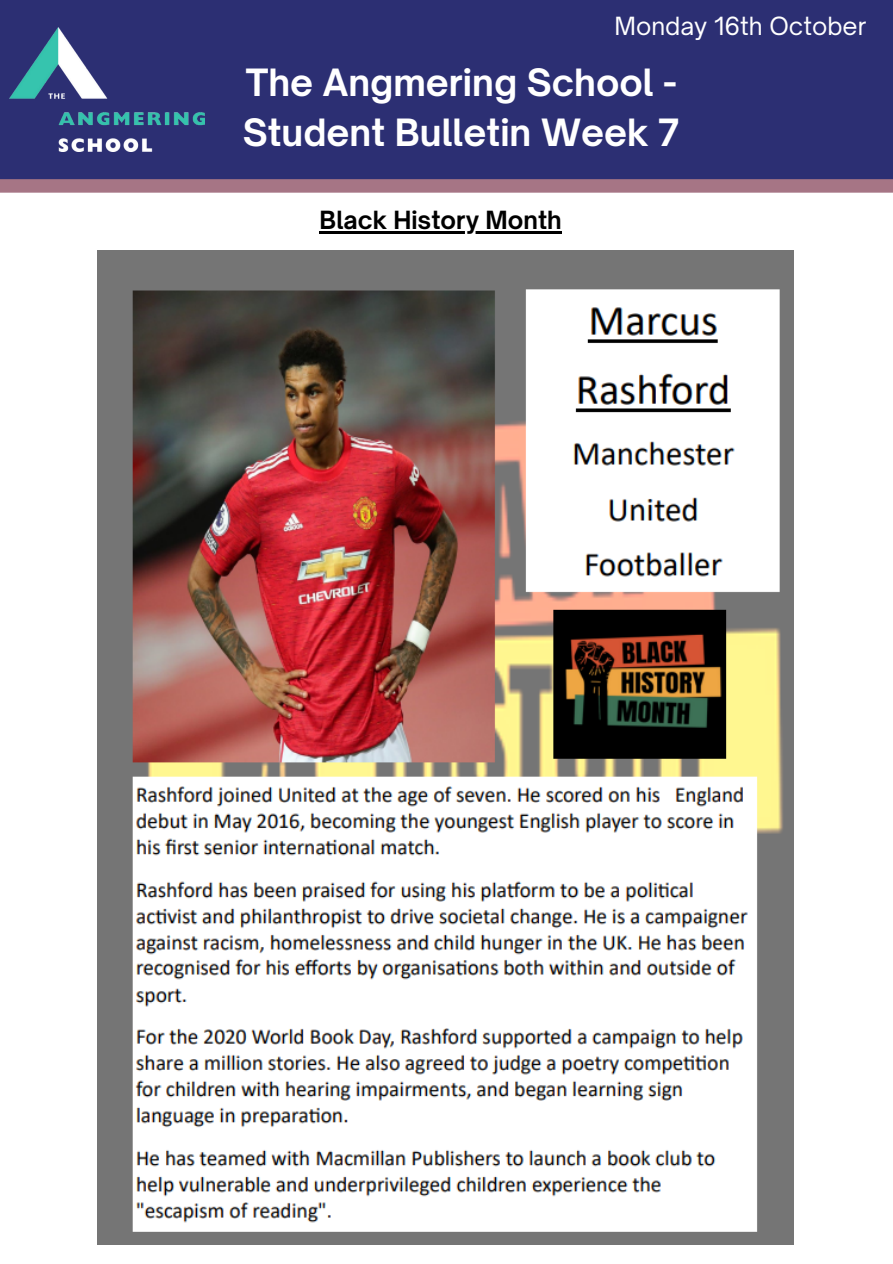
<style>
.page{position:relative;width:893px;height:1264px;background:#fff}
.page>*{position:absolute;margin:0;border:0;box-sizing:border-box;transform-origin:0 0}
.t1{font:700 36px/49.5px "Open Sauce One";color:#fff}
.t2{font:24px "Open Sauce One";color:#fff}
.t3{font:700 24px "Open Sauce One";color:#000}
</style>
<div class="page">
<div style="left:0;top:0;width:892px;height:181px;background:#2c2f73"></div>
<img style="left:9px;top:27px;width:195px;height:124px">
<div style="left:0;top:179px;width:892px;height:14px;background:#a67585"></div>
<img style="left:97px;top:250px;width:696px;height:994px">
<hr style="left:319px;top:231px;width:242px;height:2px;background:#000">
<p class="t2" style="left:614px;top:11px;width:253px">Monday 16th October</p>
<p class="t1" style="left:243px;top:58px;width:438px">The Angmering School -<br>Student Bulletin Week 7</p>
<p class="t3" style="left:319px;top:205px;width:244px">Black History Month</p>
</div>
